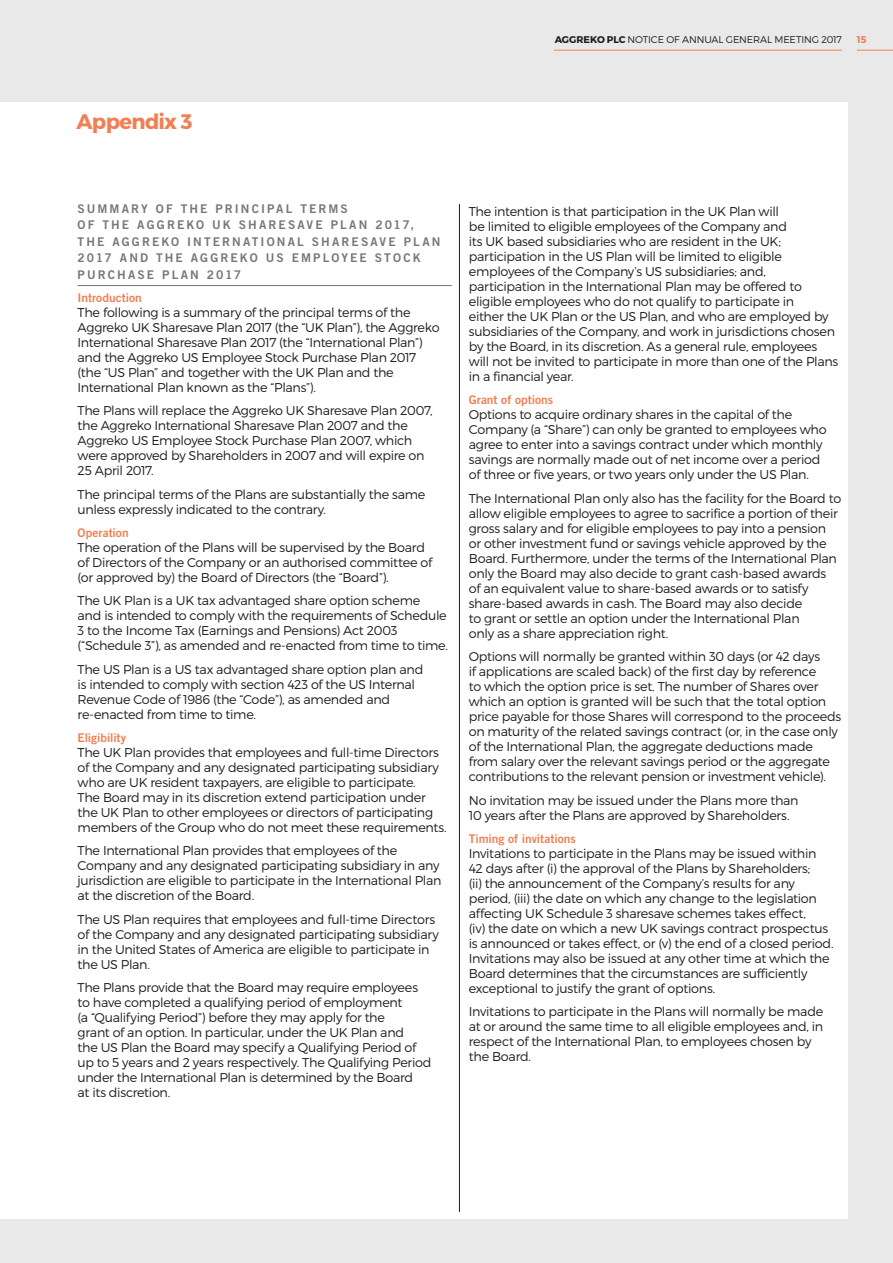
<style>
.page{position:relative;width:893px;height:1263px;background:#eae9ea}
.page>*{position:absolute;margin:0;border:0;box-sizing:border-box;transform-origin:0 0}
.t1{font:700 21px "Montserrat";letter-spacing:-.035em;color:#f07f54}
.t2{font:300 12.75px/15px "Montserrat";letter-spacing:-.025em;color:#1d1d1b}
.t3{font:12px/16.5px "Trade Gothic LT Std Bd 2";letter-spacing:.175em;color:#78787b}
.t4{font:12px "Trade Gothic LT Std Bd 2";color:#f07f54}
.t5{font:300 9.75px "Montserrat";letter-spacing:-.01em;color:#1d1d1b}
.t6{font:700 9.75px "Montserrat";color:#f07f54}
.s1{font-weight:700}
</style>
<div class="page">
<div style="left:0;top:102px;width:848px;height:1116px;background:#fff"></div>
<hr style="left:554px;top:50px;width:288px;height:1px;background:#f07f54">
<hr style="left:857px;top:50px;width:36px;height:1px;background:#f07f54">
<hr style="left:78px;top:285px;width:374px;height:1px;background:#78787b">
<hr style="left:459px;top:204px;width:1px;height:1008px;background:#1d1d1b">
<h1 class="t1" style="left:77px;top:108px;width:117px">Appendix 3</h1>
<p class="t5" style="left:555px;top:34px;width:289px"><span class="s1">AGGREKO PLC</span> NOTICE OF ANNUAL GENERAL MEETING 2017</p>
<p class="t6" style="left:857px;top:34px;width:11px">15</p>
<p class="t3" style="left:78px;top:200px;width:364px">SUMMARY OF THE PRINCIPAL TERMS<br>OF THE AGGREKO UK SHARESAVE PLAN 2017, THE AGGREKO INTERNATIONAL SHARESAVE PLAN 2017 AND THE AGGREKO US EMPLOYEE STOCK PURCHASE PLAN 2017</p>
<p class="t4" style="left:78px;top:290px;width:66px">Introduction</p>
<p class="t2" style="left:78px;top:305px;width:363px">The following is a summary of the principal terms of the Aggreko UK Sharesave Plan 2017 (the “UK Plan”), the Aggreko International Sharesave Plan 2017 (the “International Plan”) and the Aggreko US Employee Stock Purchase Plan 2017 (the “US Plan” and together with the UK Plan and the International Plan known as the “Plans”).</p>
<p class="t2" style="left:78px;top:403px;width:356px">The Plans will replace the Aggreko UK Sharesave Plan 2007, the Aggreko International Sharesave Plan 2007 and the Aggreko US Employee Stock Purchase Plan 2007, which were approved by Shareholders in 2007 and will expire on 25 April 2017.</p>
<p class="t2" style="left:78px;top:487px;width:349px">The principal terms of the Plans are substantially the same unless expressly indicated to the contrary.</p>
<p class="t4" style="left:78px;top:525px;width:53px">Operation</p>
<p class="t2" style="left:78px;top:539px;width:356px">The operation of the Plans will be supervised by the Board of Directors of the Company or an authorised committee of (or approved by) the Board of Directors (the “Board”).</p>
<p class="t2" style="left:78px;top:593px;width:372px">The UK Plan is a UK tax advantaged share option scheme<br>and is intended to comply with the requirements of Schedule 3 to the Income Tax (Earnings and Pensions) Act 2003 (“Schedule 3”), as amended and re-enacted from time to time.</p>
<p class="t2" style="left:78px;top:661px;width:347px">The US Plan is a US tax advantaged share option plan and is intended to comply with section 423 of the US Internal Revenue Code of 1986 (the “Code”), as amended and re‑enacted from time to time.</p>
<p class="t4" style="left:78px;top:730px;width:50px">Eligibility</p>
<p class="t2" style="left:78px;top:744px;width:371px">The UK Plan provides that employees and full-time Directors of the Company and any designated participating subsidiary who are UK resident taxpayers, are eligible to participate.<br>The Board may in its discretion extend participation under the UK Plan to other employees or directors of participating members of the Group who do not meet these requirements.</p>
<p class="t2" style="left:78px;top:843px;width:365px">The International Plan provides that employees of the Company and any designated participating subsidiary in any jurisdiction are eligible to participate in the International Plan at the discretion of the Board.</p>
<p class="t2" style="left:78px;top:911px;width:363px">The US Plan requires that employees and full-time Directors of the Company and any designated participating subsidiary in the United States of America are eligible to participate in the US Plan.</p>
<p class="t2" style="left:78px;top:980px;width:355px">The Plans provide that the Board may require employees to have completed a qualifying period of employment<br>(a “Qualifying Period”) before they may apply for the<br>grant of an option. In particular, under the UK Plan and<br>the US Plan the Board may specify a Qualifying Period of up to 5 years and 2 years respectively. The Qualifying Period under the International Plan is determined by the Board<br>at its discretion.</p>
<p class="t2" style="left:469px;top:204px;width:371px">The intention is that participation in the UK Plan will<br>be limited to eligible employees of the Company and<br>its UK based subsidiaries who are resident in the UK; participation in the US Plan will be limited to eligible employees of the Company’s US subsidiaries; and, participation in the International Plan may be offered to eligible employees who do not qualify to participate in<br>either the UK Plan or the US Plan, and who are employed by subsidiaries of the Company, and work in jurisdictions chosen by the Board, in its discretion. As a general rule, employees will not be invited to participate in more than one of the Plans in a financial year.</p>
<p class="t4" style="left:469px;top:392px;width:86px">Grant of options</p>
<p class="t2" style="left:469px;top:407px;width:359px">Options to acquire ordinary shares in the capital of the Company (a “Share”) can only be granted to employees who agree to enter into a savings contract under which monthly savings are normally made out of net income over a period of three or five years, or two years only under the US Plan.</p>
<p class="t2" style="left:469px;top:490px;width:374px">The International Plan only also has the facility for the Board to allow eligible employees to agree to sacrifice a portion of their gross salary and for eligible employees to pay into a pension or other investment fund or savings vehicle approved by the Board. Furthermore, under the terms of the International Plan only the Board may also decide to grant cash-based awards of an equivalent value to share-based awards or to satisfy share‑based awards in cash. The Board may also decide<br>to grant or settle an option under the International Plan<br>only as a share appreciation right.</p>
<p class="t2" style="left:469px;top:649px;width:374px">Options will normally be granted within 30 days (or 42 days<br>if applications are scaled back) of the first day by reference<br>to which the option price is set. The number of Shares over which an option is granted will be such that the total option price payable for those Shares will correspond to the proceeds on maturity of the related savings contract (or, in the case only of the International Plan, the aggregate deductions made from salary over the relevant savings period or the aggregate contributions to the relevant pension or investment vehicle).</p>
<p class="t2" style="left:469px;top:792px;width:331px">No invitation may be issued under the Plans more than<br>10 years after the Plans are approved by Shareholders.</p>
<p class="t4" style="left:469px;top:831px;width:108px">Timing of invitations</p>
<p class="t2" style="left:469px;top:845px;width:366px">Invitations to participate in the Plans may be issued within 42 days after (i) the approval of the Plans by Shareholders;<br>(ii) the announcement of the Company’s results for any period, (iii) the date on which any change to the legislation affecting UK Schedule 3 sharesave schemes takes effect,<br>(iv) the date on which a new UK savings contract prospectus is announced or takes effect, or (v) the end of a closed period.<br>Invitations may also be issued at any other time at which the Board determines that the circumstances are sufficiently exceptional to justify the grant of options.</p>
<p class="t2" style="left:469px;top:1004px;width:356px">Invitations to participate in the Plans will normally be made at or around the same time to all eligible employees and, in respect of the International Plan, to employees chosen by the Board.</p>
</div>
